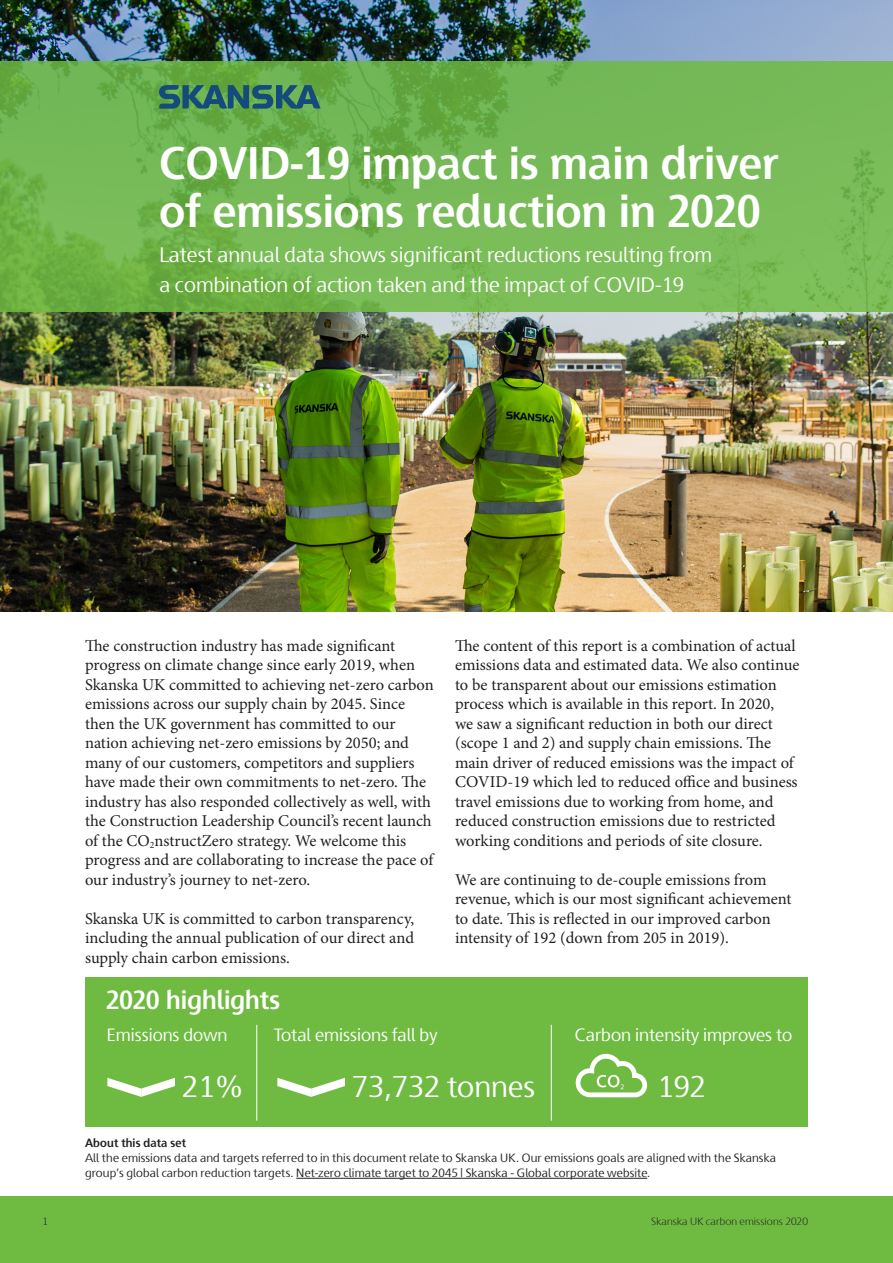
<style>
.page{position:relative;width:893px;height:1263px;background:#fff}
.page>*{position:absolute;margin:0;border:0;box-sizing:border-box;transform-origin:0 0}
.Heading_1{font:700 45.75px/48px "Skanska Sans Pro";color:#fff}
.t1{font:30px "Skanska Sans Pro";color:#fff}
.t2{font:700 26.25px "Skanska Sans Pro";color:#fff}
.Standfirst{font:21px/30px "Skanska Sans Pro";color:#fffefc}
.t3{font:17.85px "Skanska Sans Pro";color:#fff}
.t4{font:16.5px/19.5px "Minion Pro";color:#231f20}
.Footnote2{font:12px/15px "Skanska Sans Pro";letter-spacing:.005em;color:#231f20}
.Footnote2-2{font:700 12px "Skanska Sans Pro";letter-spacing:.01em;color:#231f20}
.t5{font:300 10.5px "Skanska Sans Pro";letter-spacing:.015em;color:#231f20}
</style>
<div class="page">
<div style="left:0;top:1196px;width:893px;height:67px;background:#6fbb42"></div>
<img style="left:0;top:0;width:893px;height:611px">
<svg style="left:0;top:61px;width:893px;height:250px;background:#73b752"></svg>
<svg style="left:159px;top:85px;width:162px;height:24px;background:#387466"></svg>
<div style="left:85px;top:977px;width:723px;height:149px;background:#6fbb42"></div>
<hr style="left:256px;top:1025px;width:1px;height:96px;background:#fff">
<hr style="left:551px;top:1025px;width:1px;height:96px;background:#fff">
<svg style="left:575px;top:1053px;width:72px;height:44px"></svg>
<svg style="left:277px;top:1078px;width:68px;height:19px"></svg>
<svg style="left:107px;top:1078px;width:68px;height:19px"></svg>
<hr style="left:296px;top:1178px;width:351px;height:1px;background:#231f20">
<p class="Heading_1" style="left:159px;top:138px;width:621px">COVID-19 impact is main driver of emissions reduction in 2020</p>
<p class="Standfirst" style="left:159px;top:239px;width:554px">Latest annual data shows significant reductions resulting from a combination of action taken and the impact of COVID-19</p>
<p class="t4" style="left:85px;top:635px;width:350px">The construction industry has made significant progress on climate change since early 2019, when Skanska UK committed to achieving net-zero carbon emissions across our supply chain by 2045. Since then the UK government has committed to our nation achieving net-zero emissions by 2050; and many of our customers, competitors and suppliers have made their own commitments to net-zero. The industry has also responded collectively as well, with the Construction Leadership Council’s recent launch of the CO<sub>2</sub>nstructZero strategy. We welcome this progress and are collaborating to increase the pace of our industry’s journey to net-zero.</p>
<p class="t4" style="left:85px;top:908px;width:331px;text-align:justify">Skanska UK is committed to carbon transparency, including the annual publication of our direct and supply chain carbon emissions.</p>
<p class="t4" style="left:455px;top:635px;width:346px">The content of this report is a combination of actual emissions data and estimated data. We also continue to be transparent about our emissions estimation process which is available in this report. In 2020,<br>we saw a significant reduction in both our direct (scope 1 and 2) and supply chain emissions. The main driver of reduced emissions was the impact of COVID-19 which led to reduced office and business travel emissions due to working from home, and reduced construction emissions due to restricted working conditions and periods of site closure.</p>
<p class="t4" style="left:455px;top:869px;width:338px">We are continuing to de-couple emissions from revenue, which is our most significant achievement to date. This is reflected in our improved carbon intensity of 192 (down from 205 in 2019).</p>
<p class="t2" style="left:106px;top:984px;width:175px">2020 highlights</p>
<p class="t3" style="left:107px;top:1024px;width:122px">Emissions down</p>
<p class="t1" style="left:182px;top:1069px;width:63px">21%</p>
<p class="t3" style="left:274px;top:1024px;width:165px">Total emissions fall by</p>
<p class="t1" style="left:352px;top:1069px;width:184px">73,732 tonnes</p>
<p class="t1" style="left:657px;top:1069px;width:50px">192</p>
<p class="t3" style="left:575px;top:1024px;width:219px">Carbon intensity improves to</p>
<p class="Footnote2-2" style="left:85px;top:1136px;width:103px">About this data set</p>
<p class="Footnote2" style="left:85px;top:1150px;width:692px">All the emissions data and targets referred to in this document relate to Skanska UK. Our emissions goals are aligned with the Skanska group’s global carbon reduction targets. Net-zero climate target to 2045 | Skanska - Global corporate website.</p>
<p class="t5" style="left:43px;top:1215px;width:7px">1</p>
<p class="t5" style="left:651px;top:1215px;width:158px">Skanska UK carbon emissions 2020</p>
</div>
